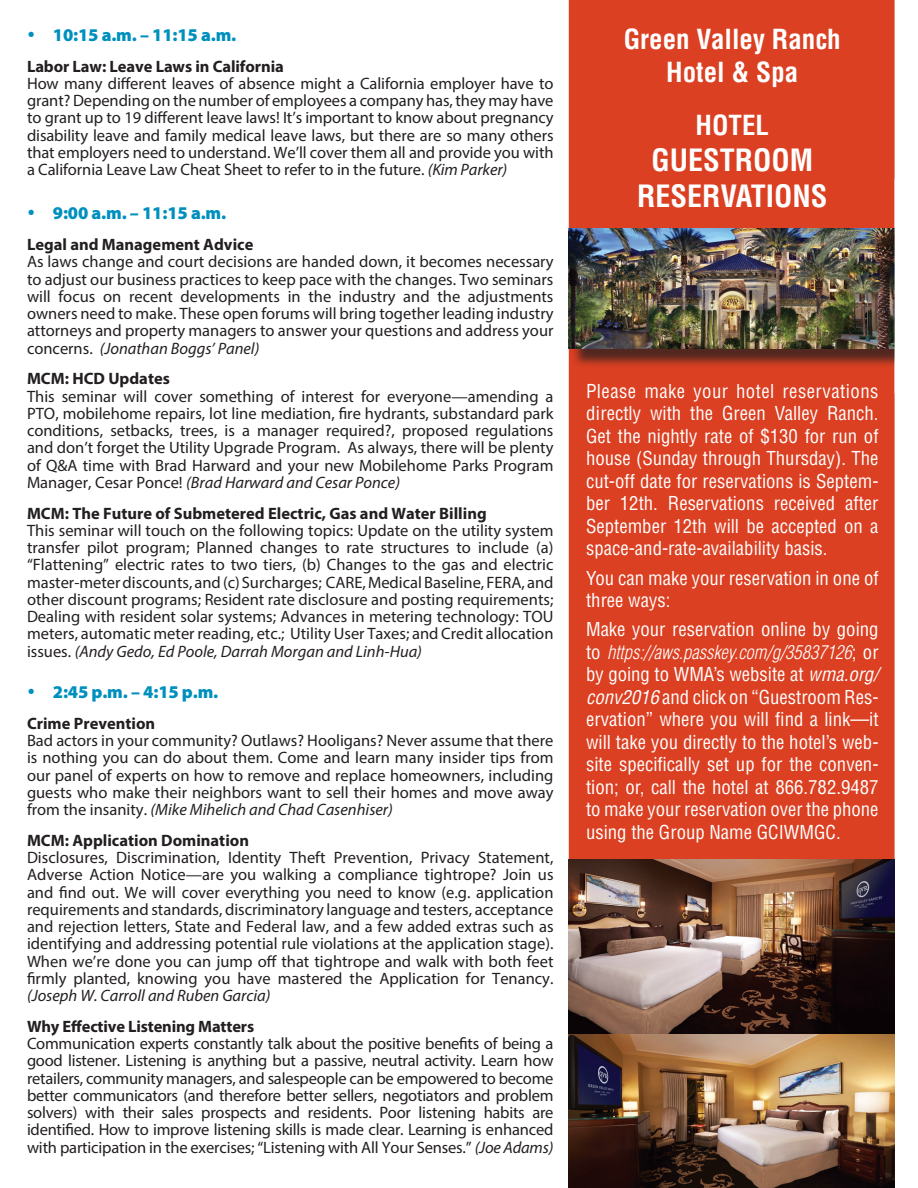
<style>
.page{position:relative;width:918px;height:1188px;background:#fff}
.page>*{position:absolute;margin:0;border:0;box-sizing:border-box;transform-origin:0 0}
.t1{font:700 condensed 30px "Helvetica";color:#fff}
.t2{font:700 condensed 27px "Helvetica";color:#fff}
.t3{font:condensed 18.75px/22.5px "Helvetica";color:#fff;text-align:justify}
.FJE_Text{font:900 18px "Myriad Pro";letter-spacing:-.01em;color:#0090be}
.FJE_Text-2{font:16.5px/17.2px "Myriad Pro";color:#231f20;text-align:justify}
.FJE_Text-3{font:700 16.5px "Myriad Pro";color:#231f20}
.s1{font-style:italic}
.s2{font-weight:300;font-style:italic}
</style>
<div class="page">
<div style="left:569px;top:0;width:326px;height:860px;background:#db4022"></div>
<img style="left:569px;top:860px;width:326px;height:174px">
<img style="left:569px;top:1034px;width:326px;height:154px">
<div style="left:571px;top:231px;width:342px;height:137px;background:#231f20;opacity:.75"></div>
<img style="left:569px;top:228px;width:326px;height:121px">
<svg style="left:895px;top:231px;width:18px;height:137px"></svg>
<p class="FJE_Text" style="left:27px;top:23px;width:211px">• 10:15 a.m. – 11:15 a.m.</p>
<p class="FJE_Text-3" style="left:27px;top:55px;width:258px">Labor Law: Leave Laws in California</p>
<p class="FJE_Text-2" style="left:27px;top:74px;width:528px">How many different leaves of absence might a California employer have to grant? Depending on the number of employees a company has, they may have to grant up to 19 different leave laws! It’s important to know about pregnancy disability leave and family medical leave laws, but there are so many others that employers need to understand. We’ll cover them all and provide you with a California Leave Law Cheat Sheet to refer to in the future. <span class="s1">(Kim Parker)</span></p>
<p class="FJE_Text" style="left:27px;top:201px;width:201px">• 9:00 a.m. – 11:15 a.m.</p>
<p class="FJE_Text-3" style="left:27px;top:234px;width:228px">Legal and Management Advice</p>
<p class="FJE_Text-2" style="left:27px;top:253px;width:528px">As laws change and court decisions are handed down, it becomes necessary to adjust our business practices to keep pace with the changes. Two seminars will focus on recent developments in the industry and the adjustments owners need to make. These open forums will bring together leading industry attorneys and property managers to answer your questions and address your concerns. <span class="s1">(Jonathan Boggs’ Panel)</span></p>
<p class="FJE_Text-3" style="left:27px;top:368px;width:144px">MCM: HCD Updates</p>
<p class="FJE_Text-2" style="left:27px;top:387px;width:528px">This seminar will cover something of interest for everyone—amending a PTO, mobilehome repairs, lot line mediation, fire hydrants, substandard park conditions, setbacks, trees, is a manager required?, proposed regulations and don’t forget the Utility Upgrade Program. As always, there will be plenty of Q&amp;A time with Brad Harward and your new Mobilehome Parks Program Manager, Cesar Ponce! <span class="s1">(Brad Harward and Cesar Ponce)</span></p>
<p class="FJE_Text-3" style="left:27px;top:502px;width:461px">MCM: The Future of Submetered Electric, Gas and Water Billing</p>
<p class="FJE_Text-2" style="left:27px;top:521px;width:528px">This seminar will touch on the following topics: Update on the utility system transfer pilot program; Planned changes to rate structures to include (a) “Flattening” electric rates to two tiers, (b) Changes to the gas and electric master-meter discounts, and (c) Surcharges; CARE, Medical Baseline, FERA, and other discount programs; Resident rate disclosure and posting requirements; Dealing with resident solar systems; Advances in metering technology: TOU meters, automatic meter reading, etc.; Utility User Taxes; and Credit allocation issues. <span class="s1">(Andy Gedo, Ed Poole, Darrah Morgan and Linh-Hua)</span></p>
<p class="FJE_Text" style="left:27px;top:680px;width:193px">• 2:45 p.m. – 4:15 p.m.</p>
<p class="FJE_Text-3" style="left:27px;top:713px;width:130px">Crime Prevention</p>
<p class="FJE_Text-2" style="left:27px;top:732px;width:528px">Bad actors in your community? Outlaws? Hooligans? Never assume that there is nothing you can do about them. Come and learn many insider tips from our panel of experts on how to remove and replace homeowners, including guests who make their neighbors want to sell their homes and move away from the insanity. <span class="s1">(Mike Mihelich and Chad Casenhiser)</span></p>
<p class="FJE_Text-3" style="left:27px;top:830px;width:224px">MCM: Application Domination</p>
<p class="FJE_Text-2" style="left:27px;top:849px;width:528px">Disclosures, Discrimination, Identity Theft Prevention, Privacy Statement, Adverse Action Notice—are you walking a compliance tightrope? Join us and find out. We will cover everything you need to know (e.g. application requirements and standards, discriminatory language and testers, acceptance and rejection letters, State and Federal law, and a few added extras such as identifying and addressing potential rule violations at the application stage).<br>When we’re done you can jump off that tightrope and walk with both feet firmly planted, knowing you have mastered the Application for Tenancy. <span class="s1">(Joseph W. Carroll and Ruben Garcia)</span></p>
<p class="FJE_Text-3" style="left:27px;top:1016px;width:229px">Why Effective Listening Matters</p>
<p class="FJE_Text-2" style="left:27px;top:1035px;width:528px">Communication experts constantly talk about the positive benefits of being a good listener. Listening is anything but a passive, neutral activity. Learn how retailers, community managers, and salespeople can be empowered to become better communicators (and therefore better sellers, negotiators and problem solvers) with their sales prospects and residents. Poor listening habits are identified. How to improve listening skills is made clear. Learning is enhanced with participation in the exercises; “Listening with All Your Senses.” <span class="s1">(Joe Adams)</span></p>
<p class="t2" style="left:624px;top:23px;width:218px">Green Valley Ranch</p>
<p class="t2" style="left:666px;top:55px;width:134px">Hotel &amp; Spa</p>
<p class="t2" style="left:696px;top:108px;width:75px">HOTEL</p>
<p class="t1" style="left:651px;top:141px;width:163px">GUESTROOM</p>
<p class="t1" style="left:637px;top:177px;width:192px">RESERVATIONS</p>
<p class="t3" style="left:586px;top:380px;width:294px">Please make your hotel reservations directly with the Green Valley Ranch.<br>Get the nightly rate of $130 for run of house (Sunday through Thursday). The cut-off date for reservations is Septem&shy;ber 12th. Reservations received after September 12th will be accepted on a space-and-rate-availability basis.</p>
<p class="t3" style="left:586px;top:566px;width:294px">You can make your reservation in one of three ways:</p>
<p class="t3" style="left:586px;top:618px;width:294px">Make your reservation online by going to <span class="s2">https://aws.passkey.com/g/35837126</span>; or by going to WMA’s website at <span class="s1">wma.org/ conv2016</span> and click on “Guestroom Res&shy;ervation” where you will find a link—it will take you directly to the hotel’s web&shy;site specifically set up for the conven&shy;tion; or, call the hotel at 866.782.9487 to make your reservation over the phone using the Group Name GCIWMGC.</p>
</div>
